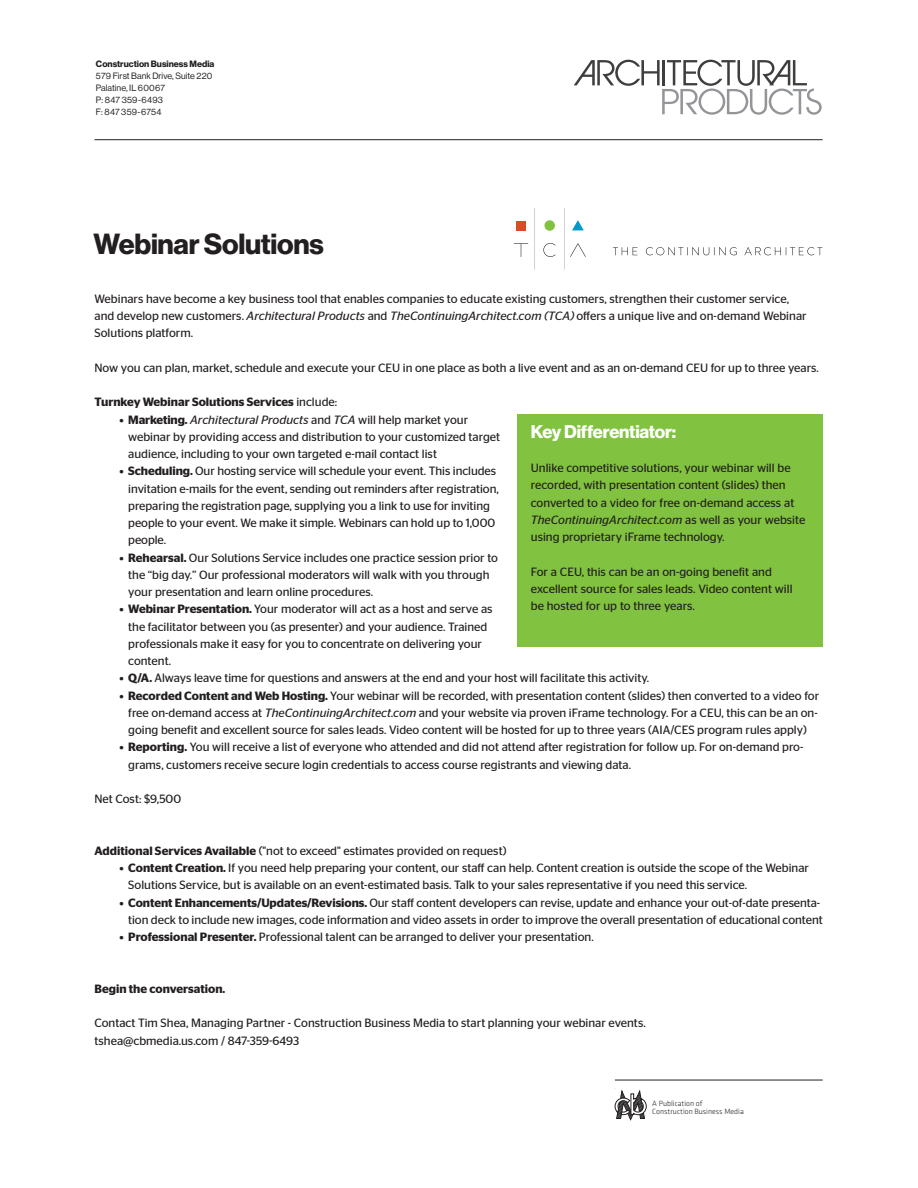
<style>
.page{position:relative;width:918px;height:1188px;background:#fff}
.page>*{position:absolute;margin:0;border:0;box-sizing:border-box;transform-origin:0 0}
.t1{font:28.5px "N Haas Grotesk DS Pro 75 Bd";letter-spacing:-.01em;color:#231f20}
.t2{font:300 21.3px "Klavika";color:#231f20}
.t3{font:18px "N Haas Grotesk DS Pro 75 Bd";letter-spacing:-.01em;color:#fff}
.Body{font:12px/17.2px "Stag Sans";color:#231f20}
.Body-2{font:600 12px "Stag Sans";color:#231f20}
.t4{font:300 10.65px "Klavika";color:#231f20}
.t5{font:9px/12px "N Haas Grotesk DS Pro 55 Rg";color:#231f20}
.t6{font:9px "N Haas Grotesk DS Pro 75 Bd";color:#231f20}
.t7{font:9px "N Haas Grotesk DS Pro 55 Rg";letter-spacing:.03em;color:#231f20}
.t8{font:9px "N Haas Grotesk DS Pro 55 Rg";letter-spacing:.025em;color:#231f20}
.t9{font:300 7.8px/7.8px "Klavika";color:#231f20}
.s1{font-style:italic}
.s2{font-weight:400}
.s3{font-weight:600}
</style>
<div class="page">
<hr style="left:94px;top:139px;width:729px;height:1px;background:#231f20">
<hr style="left:615px;top:1080px;width:208px;height:1px;background:#231f20">
<svg style="left:614px;top:1089px;width:33px;height:32px"></svg>
<svg style="left:574px;top:60px;width:248px;height:55px"></svg>
<svg style="left:543px;top:243px;width:12px;height:14px"></svg>
<svg style="left:514px;top:243px;width:14px;height:14px"></svg>
<div style="left:516px;top:221px;width:10px;height:9px;background:#dd4a26"></div>
<svg style="left:570px;top:220px;width:16px;height:37px"></svg>
<div style="left:544px;top:220px;width:11px;height:11px;background:#81c340;border-radius:50%"></div>
<svg style="left:613px;top:247px;width:24px;height:8px"></svg>
<svg style="left:646px;top:247px;width:91px;height:8px"></svg>
<svg style="left:744px;top:247px;width:78px;height:8px"></svg>
<div style="left:517px;top:415px;width:306px;height:232px;background:#81c340"></div>
<p class="t6" style="left:96px;top:58px;width:120px">Construction Business Media</p>
<p class="t5" style="left:96px;top:70px;width:118px">579 First Bank Drive, Suite 220<br>Palatine, IL 60067</p>
<p class="t7" style="left:96px;top:95px;width:69px">P: 847 359-6493</p>
<p class="t8" style="left:96px;top:107px;width:67px">F: 847 359-6754</p>
<p class="t1" style="left:93px;top:227px;width:232px">Webinar Solutions</p>
<p class="Body" style="left:94px;top:290px;width:714px">Webinars have become a key business tool that enables companies to educate existing customers, strengthen their customer service, and develop new customers. <span class="s1">Architectural Products</span> and <span class="s1">TheContinuingArchitect.com (TCA)</span> offers a unique live and on-demand Webinar<br>Solutions platform.</p>
<p class="Body" style="left:94px;top:359px;width:726px">Now you can plan, market, schedule and execute your CEU in one place as both a live event and as an on-demand CEU for up to three years.</p>
<p class="Body-2" style="left:94px;top:395px;width:244px">Turnkey Webinar Solutions Services <span class="s2">include:</span></p>
<p class="Body" style="left:128px;top:411px;width:373px;text-indent:-9px"><span class="s3">• Marketing.</span> <span class="s1">Architectural Products</span> and <span class="s1">TCA</span> will help market your webinar by providing access and distribution to your customized target audience, including to your own targeted e-mail contact list</p>
<p class="Body" style="left:128px;top:462px;width:372px;text-indent:-9px"><span class="s3">• Scheduling.</span> Our hosting service will schedule your event. This includes invitation e-mails for the event, sending out reminders after registration, preparing the registration page, supplying you a link to use for inviting people to your event. We make it simple. Webinars can hold up to 1,000 people.</p>
<p class="Body" style="left:128px;top:549px;width:371px;text-indent:-9px"><span class="s3">• Rehearsal.</span> Our Solutions Service includes one practice session prior to the “big day.” Our professional moderators will walk with you through your presentation and learn online procedures.</p>
<p class="Body" style="left:128px;top:600px;width:366px;text-indent:-9px"><span class="s3">• Webinar Presentation.</span> Your moderator will act as a host and serve as the facilitator between you (as presenter) and your audience. Trained professionals make it easy for you to concentrate on delivering your content.</p>
<p class="Body" style="left:120px;top:669px;width:531px"><span class="s3">• Q/A.</span> Always leave time for questions and answers at the end and your host will facilitate this activity.</p>
<p class="Body" style="left:120px;top:687px;width:701px;text-align:center"><span class="s3">• Recorded Content and Web Hosting.</span> Your webinar will be recorded, with presentation content (slides) then converted to a video for free on-demand access at <span class="s1">TheContinuingArchitect.com</span> and your website via proven iFrame technology. For a CEU, this can be an on&shy;going benefit and excellent source for sales leads. Video content will be hosted for up to three years (AIA/CES program rules apply)</p>
<p class="Body" style="left:128px;top:738px;width:677px;text-indent:-9px"><span class="s3">• Reporting.</span> You will receive a list of everyone who attended and did not attend after registration for follow up. For on-demand pro&shy;grams, customers receive secure login credentials to access course registrants and viewing data.</p>
<p class="Body" style="left:94px;top:790px;width:88px">Net Cost: $9,500</p>
<p class="t3" style="left:531px;top:421px;width:147px">Key Differentiator:</p>
<p class="Body" style="left:531px;top:459px;width:276px">Unlike competitive solutions, your webinar will be recorded, with presentation content (slides) then converted to a video for free on-demand access at <span class="s1">TheContinuingArchitect.com</span> as well as your website using proprietary iFrame technology.</p>
<p class="Body" style="left:531px;top:563px;width:263px">For a CEU, this can be an on-going benefit and excellent source for sales leads. Video content will</p>
<p class="Body" style="left:531px;top:597px;width:166px">be hosted for up to three years.</p>
<p class="t2" style="left:426px;top:751px;width:139px">A Publication of</p>
<p class="Body" style="left:94px;top:842px;width:413px"><span class="s3">Additional Services Available</span> ("not to exceed" estimates provided on request)</p>
<p class="Body" style="left:128px;top:859px;width:682px;text-indent:-9px"><span class="s3">• Content Creation.</span> If you need help preparing your content, our staff can help. Content creation is outside the scope of the Webinar<br>Solutions Service, but is available on an event-estimated basis. Talk to your sales representative if you need this service.</p>
<p class="Body" style="left:120px;top:894px;width:705px;text-align:right"><span class="s3">• Content Enhancements/Updates/Revisions.</span> Our staff content developers can revise, update and enhance your out-of-date presenta&shy;tion deck to include new images, code information and video assets in order to improve the overall presentation of educational content</p>
<p class="Body" style="left:120px;top:928px;width:476px"><span class="s3">• Professional Presenter.</span> Professional talent can be arranged to deliver your presentation.</p>
<p class="t4" style="left:526px;top:875px;width:70px">A Publication of</p>
<p class="Body-2" style="left:94px;top:982px;width:132px">Begin the conversation.</p>
<p class="Body" style="left:94px;top:1014px;width:553px">Contact Tim Shea, Managing Partner - Construction Business Media to start planning your webinar events.</p>
<p class="Body" style="left:94px;top:1032px;width:206px">tshea@cbmedia.us.com / 847-359-6493</p>
<p class="t9" style="left:652px;top:1099px;width:93px">A Publication of<br>Construction Business Media</p>
</div>
